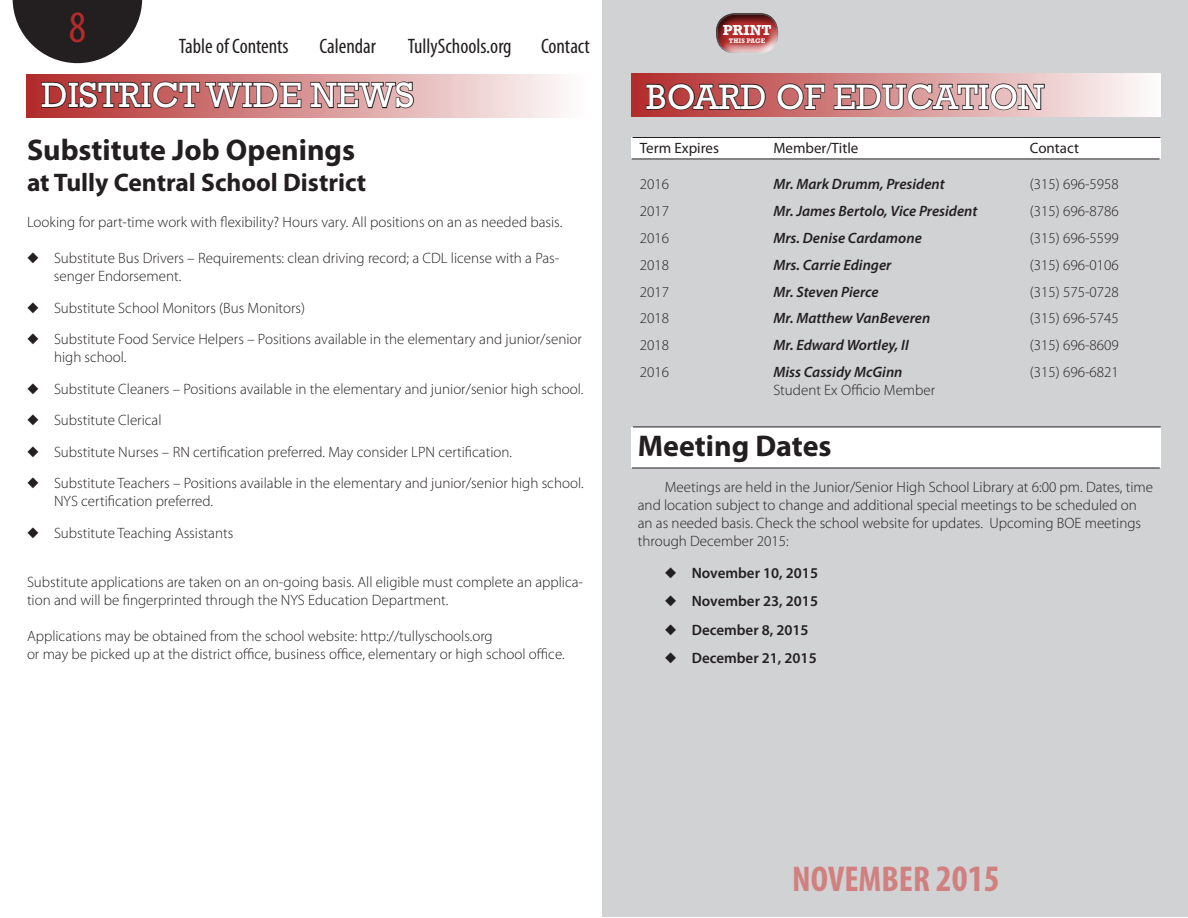
<style>
.page{position:relative;width:1188px;height:918px;background:#fff}
.page>*{position:absolute;margin:0;border:0;box-sizing:border-box;transform-origin:0 0}
.Navigation{font:condensed 45px "Myriad Pro";color:#b32b2b}
.Paragraph_Header{font:36px "Rockwell";color:#fff}
.Subtitle_Upper{font:36px "Rockwell";color:#fff}
.Navigation-2{font:700 condensed 36px "Myriad Pro";color:#d18080}
.t1{font:700 30px "Myriad Pro";color:#231f20}
.t2{font:700 25.5px "Myriad Pro";color:#231f20}
.Navigation-3{font:condensed 21px "Myriad Pro";color:#231f20}
.t3{font:300 15px/18px "Myriad Pro";color:#231f20}
.t4{font:italic 600 15px "Myriad Pro";color:#231f20}
.t5{font:600 15px "Myriad Pro";color:#231f20}
.t6{font:15px "Myriad Pro";color:#231f20}
.Subtitle_Side_Panel{font:700 14.85px "Rockwell";color:#fff}
.Subtitle_Side_Panel-2{font:700 6.75px "Rockwell";color:#fff}
.s1{font-size:37.5px}
</style>
<div class="page">
<div style="left:603px;top:1px;width:585px;height:916px;background:#d1d2d4"></div>
<svg style="left:13px;top:0;width:129px;height:63px"></svg>
<svg style="left:723px;top:50px;width:48px;height:3px"></svg>
<div style="left:714px;top:12px;width:65px;height:38px;background:#231f20;opacity:.75"></div>
<div style="left:27px;top:74px;width:558px;height:43px;background:linear-gradient(to right,#b22a2a,#fefcfc)"></div>
<div style="left:631px;top:138px;width:529px;height:21px;background:#fff"></div>
<hr style="left:633px;top:137px;width:527px;height:1px;background:#231f20">
<hr style="left:632px;top:159px;width:528px;height:1px;background:#231f20">
<div style="left:631px;top:73px;width:531px;height:44px;background:linear-gradient(to right,#b22a2a,#fefdfd)"></div>
<svg style="left:645px;top:83px;width:122px;height:28px;background:#8b3a3a"></svg>
<svg style="left:776px;top:83px;width:50px;height:28px"></svg>
<svg style="left:833px;top:83px;width:213px;height:28px;background:#a2797a"></svg>
<div style="left:631px;top:427px;width:530px;height:41px;background:#fff"></div>
<hr style="left:633px;top:427px;width:528px;height:1px;background:#231f20">
<hr style="left:632px;top:468px;width:528px;height:1px;background:#231f20">
<svg style="left:40px;top:81px;width:262px;height:28px;background:#904a4b"></svg>
<svg style="left:310px;top:81px;width:105px;height:28px;background:#9b7677"></svg>
<p class="Navigation" style="left:69px;top:0;width:19px">8</p>
<p class="Navigation-3" style="left:179px;top:33px;width:111px">Table of Contents</p>
<p class="Navigation-3" style="left:319px;top:33px;width:58px">Calendar</p>
<p class="Navigation-3" style="left:408px;top:34px;width:105px">TullySchools.org</p>
<p class="Navigation-3" style="left:541px;top:34px;width:50px">Contact</p>
<p class="Subtitle_Upper" style="left:41px;top:74px;width:374px">DISTRICT WIDE NEWS</p>
<p class="t1" style="left:27px;top:130px;width:330px">Substitute Job Openings</p>
<p class="t2" style="left:27px;top:166px;width:341px">at Tully Central School District</p>
<p class="t3" style="left:27px;top:213px;width:537px">Looking for part-time work with flexibility? Hours vary. All positions on an as needed basis.</p>
<p class="t3" style="left:54px;top:249px;width:507px;text-indent:-27px">◆ Substitute Bus Drivers – Requirements: clean driving record; a CDL license with a Pas&shy;senger Endorsement.</p>
<p class="t3" style="left:27px;top:298px;width:280px">◆ Substitute School Monitors (Bus Monitors)</p>
<p class="t3" style="left:54px;top:330px;width:529px;text-indent:-27px">◆ Substitute Food Service Helpers – Positions available in the elementary and junior/senior high school.</p>
<p class="t3" style="left:27px;top:379px;width:558px">◆ Substitute Cleaners – Positions available in the elementary and junior/senior high school.</p>
<p class="t3" style="left:27px;top:411px;width:136px">◆ Substitute Clerical</p>
<p class="t3" style="left:27px;top:442px;width:487px">◆ Substitute Nurses – RN certification preferred. May consider LPN certification.</p>
<p class="t3" style="left:54px;top:474px;width:531px;text-indent:-27px">◆ Substitute Teachers – Positions available in the elementary and junior/senior high school.<br>NYS certification preferred.</p>
<p class="t3" style="left:27px;top:523px;width:208px">◆ Substitute Teaching Assistants</p>
<p class="t3" style="left:27px;top:573px;width:557px">Substitute applications are taken on an on-going basis. All eligible must complete an applica&shy;tion and will be fingerprinted through the NYS Education Department.</p>
<p class="t3" style="left:27px;top:627px;width:467px">Applications may be obtained from the school website: http://tullyschools.org</p>
<p class="t3" style="left:27px;top:645px;width:539px">or may be picked up at the district office, business office, elementary or high school office.</p>
<p class="Subtitle_Side_Panel" style="left:723px;top:21px;width:50px">PRINT</p>
<p class="Subtitle_Side_Panel-2" style="left:729px;top:37px;width:38px">THIS PAGE</p>
<p class="Paragraph_Header" style="left:646px;top:76px;width:400px">BOARD OF EDUCATION</p>
<p class="t6" style="left:640px;top:139px;width:81px">Term Expires</p>
<p class="t6" style="left:773px;top:139px;width:87px">Member/Title</p>
<p class="t6" style="left:1030px;top:139px;width:51px">Contact</p>
<p class="t3" style="left:640px;top:175px;width:31px">2016</p>
<p class="t4" style="left:773px;top:174px;width:173px">Mr. Mark Drumm, President</p>
<p class="t3" style="left:1030px;top:175px;width:90px">(315) 696-5958</p>
<p class="t3" style="left:640px;top:202px;width:31px">2017</p>
<p class="t4" style="left:773px;top:201px;width:206px">Mr. James Bertolo, Vice President</p>
<p class="t3" style="left:1030px;top:202px;width:90px">(315) 696-8786</p>
<p class="t3" style="left:640px;top:229px;width:31px">2016</p>
<p class="t4" style="left:773px;top:228px;width:150px">Mrs. Denise Cardamone</p>
<p class="t3" style="left:1030px;top:229px;width:90px">(315) 696-5599</p>
<p class="t3" style="left:640px;top:255px;width:31px">2018</p>
<p class="t4" style="left:773px;top:255px;width:120px">Mrs. Carrie Edinger</p>
<p class="t3" style="left:1030px;top:255px;width:90px">(315) 696-0106</p>
<p class="t3" style="left:640px;top:282px;width:31px">2017</p>
<p class="t4" style="left:773px;top:282px;width:107px">Mr. Steven Pierce</p>
<p class="t3" style="left:1030px;top:282px;width:90px">(315) 575-0728</p>
<p class="t3" style="left:640px;top:309px;width:31px">2018</p>
<p class="t4" style="left:773px;top:309px;width:158px">Mr. Matthew VanBeveren</p>
<p class="t3" style="left:1030px;top:309px;width:90px">(315) 696-5745</p>
<p class="t3" style="left:640px;top:336px;width:31px">2018</p>
<p class="t4" style="left:773px;top:336px;width:137px">Mr. Edward Wortley, II</p>
<p class="t3" style="left:1030px;top:336px;width:90px">(315) 696-8609</p>
<p class="t3" style="left:640px;top:363px;width:31px">2016</p>
<p class="t4" style="left:773px;top:363px;width:131px">Miss Cassidy McGinn</p>
<p class="t3" style="left:1030px;top:363px;width:90px">(315) 696-6821</p>
<p class="t3" style="left:773px;top:381px;width:163px">Student Ex Officio Member</p>
<p class="t1" style="left:638px;top:426px;width:195px">Meeting Dates</p>
<p class="t3" style="left:638px;top:478px;width:517px;text-indent:27px">Meetings are held in the Junior/Senior High School Library at 6:00 pm. Dates, time and location subject to change and additional special meetings to be scheduled on an as needed basis. Check the school website for updates. Upcoming BOE meetings through December 2015:</p>
<p class="t5" style="left:665px;top:563px;width:155px">◆ November 10, 2015</p>
<p class="t5" style="left:665px;top:592px;width:155px">◆ November 23, 2015</p>
<p class="t5" style="left:665px;top:620px;width:145px">◆ December 8, 2015</p>
<p class="t5" style="left:665px;top:649px;width:153px">◆ December 21, 2015</p>
<p class="Navigation-2" style="left:792px;top:857px;width:209px">NOVEMBER <span class="s1">2015</span></p>
</div>
